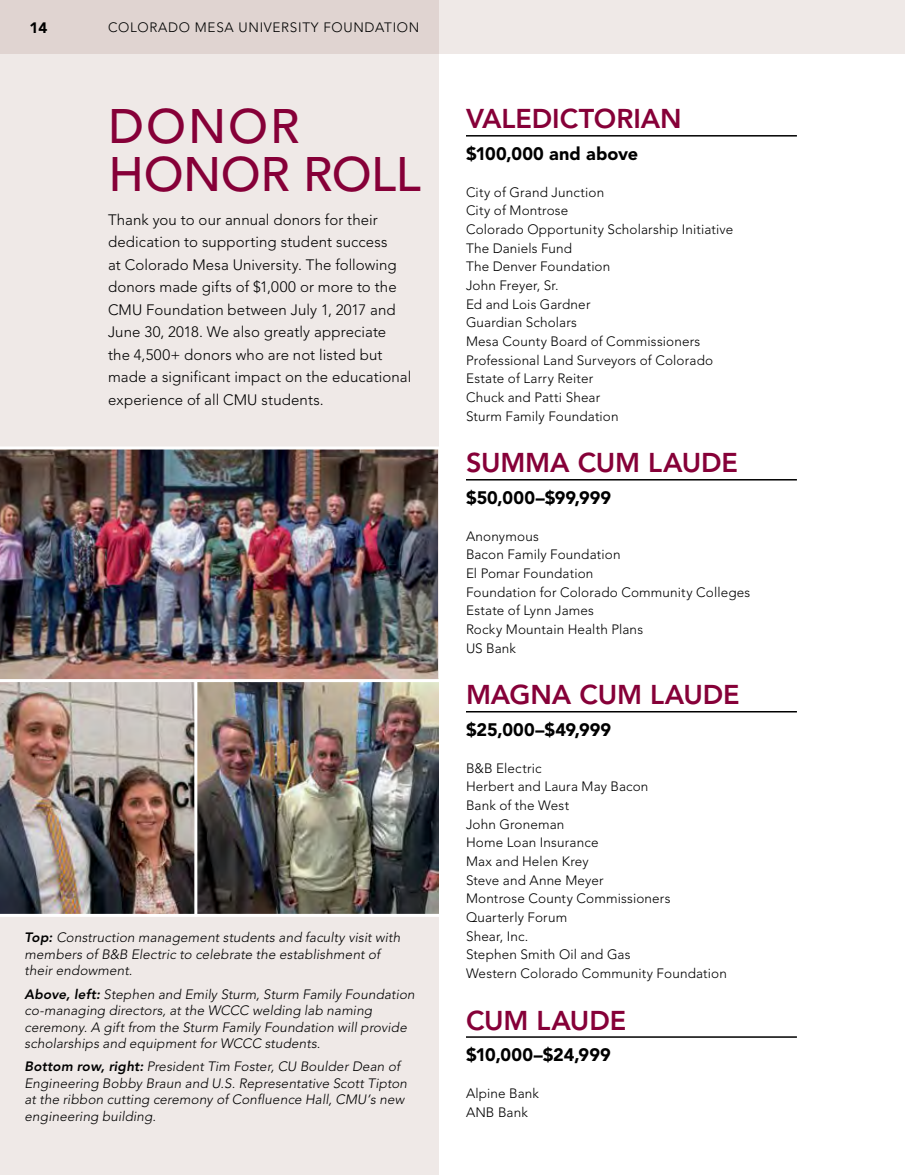
<style>
.page{position:relative;width:905px;height:1175px;background:#fff}
.page>*{position:absolute;margin:0;border:0;box-sizing:border-box;transform-origin:0 0}
.t1{font:500 48px/48px "Avenir";letter-spacing:-.01em;color:#860038}
.t2{font:800 27px "Avenir";letter-spacing:-.005em;color:#860038}
.t3{font:900 18px "Avenir";color:#000}
.t4{font:300 15px/22.5px "Avenir";letter-spacing:.005em;color:#000}
.t5{font:900 15px "Avenir";color:#000}
.t6{font:300 13.5px/18.6px "Avenir";letter-spacing:.01em;color:#000}
.t7{font:italic 300 13.5px/16.5px "Avenir";letter-spacing:.01em;color:#000}
.t8{font:300 13.5px "Avenir";letter-spacing:.05em;color:#000}
.s1{font-weight:800}
</style>
<div class="page">
<div style="left:0;top:0;width:439px;height:1174px;background:#efe9e7"></div>
<hr style="left:466px;top:135px;width:330px;height:1px;background:#000">
<hr style="left:466px;top:479px;width:330px;height:1px;background:#000">
<hr style="left:466px;top:711px;width:330px;height:1px;background:#000">
<hr style="left:466px;top:1036px;width:330px;height:1px;background:#000">
<img style="left:0;top:682px;width:194px;height:232px">
<div style="left:0;top:0;width:904px;height:54px;background:linear-gradient(to right,#dccfcc,#f3efed)"></div>
<img style="left:197px;top:682px;width:241px;height:232px">
<img style="left:0;top:449px;width:438px;height:230px">
<hr style="left:0;top:446px;width:441px;height:3px;background:#fff">
<hr style="left:0;top:679px;width:441px;height:3px;background:#fff">
<hr style="left:0;top:914px;width:441px;height:2px;background:#fff">
<hr style="left:194px;top:681px;width:3px;height:235px;background:#fff">
<p class="t5" style="left:29px;top:19px;width:19px">14</p>
<p class="t8" style="left:108px;top:19px;width:313px">COLORADO MESA UNIVERSITY FOUNDATION</p>
<h1 class="t1" style="left:109px;top:104px;width:313px">DONOR<br>HONOR ROLL</h1>
<p class="t4" style="left:108px;top:208px;width:305px">Thank you to our annual donors for their dedication to supporting student success<br>at Colorado Mesa University. The following donors made gifts of $1,000 or more to the CMU Foundation between July 1, 2017 and June 30, 2018. We also greatly appreciate the 4,500+ donors who are not listed but made a significant impact on the educational experience of all CMU students.</p>
<p class="t7" style="left:25px;top:929px;width:377px"><span class="s1">Top:</span> Construction management students and faculty visit with members of B&amp;B Electric to celebrate the establishment of their endowment.</p>
<p class="t7" style="left:25px;top:985px;width:391px"><span class="s1">Above, left:</span> Stephen and Emily Sturm, Sturm Family Foundation co-managing directors, at the WCCC welding lab naming ceremony. A gift from the Sturm Family Foundation will provide scholarships and equipment for WCCC students.</p>
<p class="t7" style="left:25px;top:1058px;width:384px"><span class="s1">Bottom row, right:</span> President Tim Foster, CU Boulder Dean of Engineering Bobby Braun and U.S. Representative Scott Tipton at the ribbon cutting ceremony of Confluence Hall, CMU’s new engineering building.</p>
<h2 class="t2" style="left:466px;top:103px;width:217px">VALEDICTORIAN</h2>
<h3 class="t3" style="left:466px;top:143px;width:174px">$100,000 and above</h3>
<p class="t6" style="left:466px;top:183px;width:269px">City of Grand Junction<br>City of Montrose<br>Colorado Opportunity Scholarship Initiative<br>The Daniels Fund<br>The Denver Foundation<br>John Freyer, Sr.<br>Ed and Lois Gardner<br>Guardian Scholars<br>Mesa County Board of Commissioners<br>Professional Land Surveyors of Colorado<br>Estate of Larry Reiter<br>Chuck and Patti Shear<br>Sturm Family Foundation</p>
<h2 class="t2" style="left:466px;top:447px;width:273px">SUMMA CUM LAUDE</h2>
<h3 class="t3" style="left:466px;top:486px;width:147px">$50,000–$99,999</h3>
<p class="t6" style="left:466px;top:526px;width:286px">Anonymous<br>Bacon Family Foundation<br>El Pomar Foundation<br>Foundation for Colorado Community Colleges<br>Estate of Lynn James<br>Rocky Mountain Health Plans<br>US Bank</p>
<h2 class="t2" style="left:466px;top:679px;width:275px">MAGNA CUM LAUDE</h2>
<h3 class="t3" style="left:466px;top:718px;width:146px">$25,000–$49,999</h3>
<p class="t6" style="left:466px;top:758px;width:262px">B&amp;B Electric<br>Herbert and Laura May Bacon<br>Bank of the West<br>John Groneman<br>Home Loan Insurance<br>Max and Helen Krey<br>Steve and Anne Meyer<br>Montrose County Commissioners<br>Quarterly Forum<br>Shear, Inc.<br>Stephen Smith Oil and Gas<br>Western Colorado Community Foundation</p>
<h2 class="t2" style="left:466px;top:1004px;width:162px">CUM LAUDE</h2>
<h3 class="t3" style="left:466px;top:1043px;width:146px">$10,000–$24,999</h3>
<p class="t6" style="left:466px;top:1083px;width:75px">Alpine Bank<br>ANB Bank</p>
</div>
